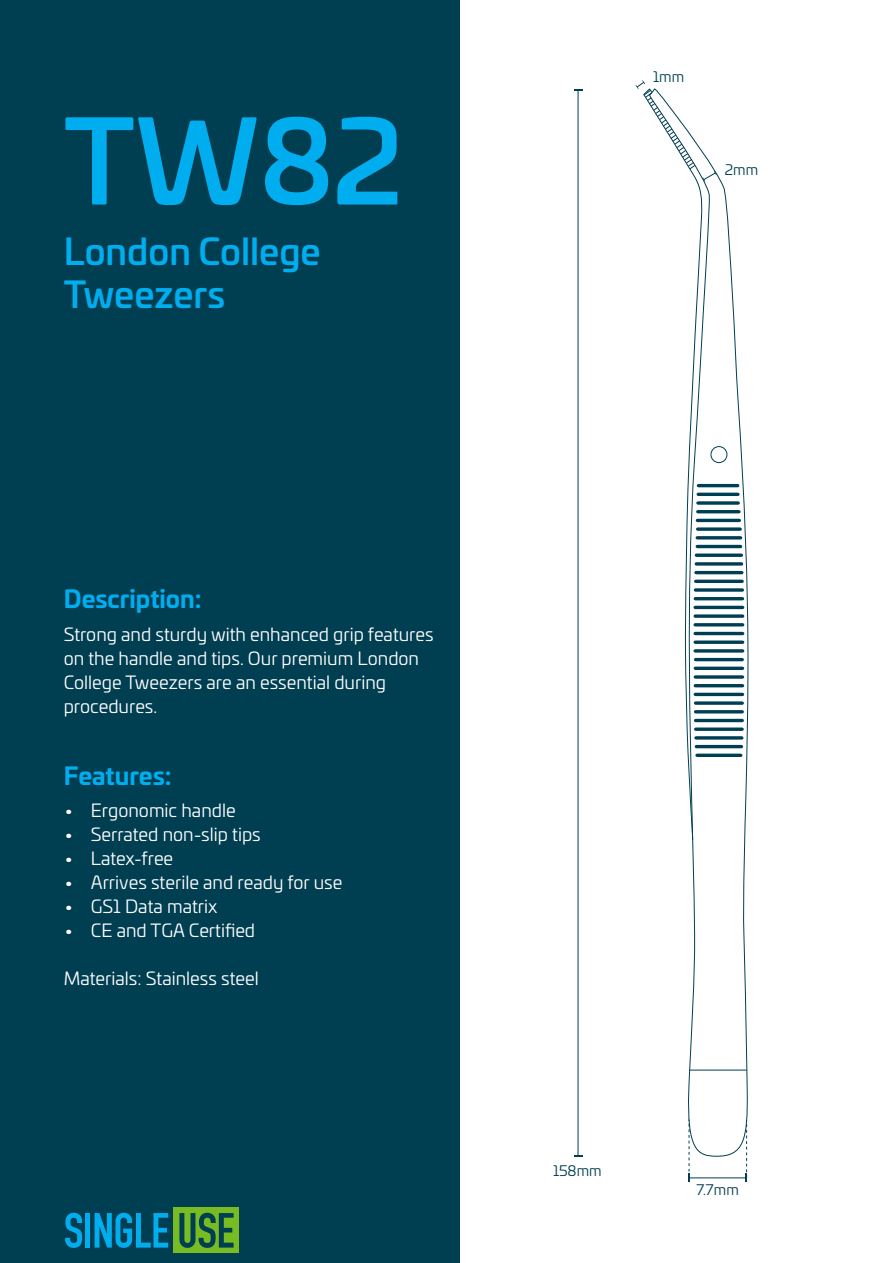
<style>
.page{position:relative;width:893px;height:1263px;background:#fff}
.page>*{position:absolute;margin:0;border:0;box-sizing:border-box;transform-origin:0 0}
.t1{font:500 114px "Univia Pro";color:#00aeef}
.t2{font:500 36px/43.2px "Univia Pro";color:#00aeef}
.t3{font:700 24px "Univia Pro";color:#00aeef}
.t4{font:18px/24px "Univia Pro";color:#fff}
.t5{font:14.4px "Univia Pro";color:#003e52}
</style>
<div class="page">
<div style="left:0;top:0;width:459px;height:1263px;background:#003e52"></div>
<div style="left:174px;top:1207px;width:65px;height:46px;background:#76bc22"></div>
<svg style="left:65px;top:1213px;width:17px;height:35px"></svg>
<div style="left:85px;top:1213px;width:5px;height:34px;background:#00aeef"></div>
<svg style="left:95px;top:1213px;width:73px;height:35px"></svg>
<svg style="left:179px;top:1213px;width:55px;height:35px"></svg>
<svg style="left:688px;top:173px;width:60px;height:984px"></svg>
<div style="left:711px;top:446px;width:16px;height:17px;border:1px solid #003e52;border-radius:50%"></div>
<hr style="left:690px;top:1070px;width:57px;height:1px;background:#003e52">
<hr style="left:698px;top:484px;width:40px;height:3px;background:#003e52">
<hr style="left:698px;top:493px;width:40px;height:3px;background:#003e52">
<hr style="left:696px;top:745px;width:45px;height:3px;background:#003e52">
<svg style="left:717px;top:736px;width:25px;height:4px"></svg>
<svg style="left:717px;top:727px;width:25px;height:4px"></svg>
<hr style="left:696px;top:719px;width:46px;height:3px;background:#003e52">
<hr style="left:696px;top:710px;width:46px;height:3px;background:#003e52">
<svg style="left:717px;top:701px;width:25px;height:4px"></svg>
<hr style="left:695px;top:693px;width:47px;height:3px;background:#003e52">
<hr style="left:695px;top:684px;width:47px;height:3px;background:#003e52">
<svg style="left:717px;top:675px;width:25px;height:4px"></svg>
<hr style="left:695px;top:667px;width:47px;height:3px;background:#003e52">
<hr style="left:696px;top:658px;width:46px;height:3px;background:#003e52">
<svg style="left:717px;top:649px;width:26px;height:4px"></svg>
<svg style="left:717px;top:527px;width:23px;height:4px"></svg>
<hr style="left:697px;top:519px;width:42px;height:3px;background:#003e52">
<hr style="left:698px;top:510px;width:41px;height:3px;background:#003e52">
<svg style="left:717px;top:501px;width:21px;height:4px"></svg>
<hr style="left:697px;top:754px;width:44px;height:3px;background:#003e52">
<svg style="left:717px;top:640px;width:26px;height:4px"></svg>
<hr style="left:695px;top:632px;width:48px;height:3px;background:#003e52">
<hr style="left:695px;top:623px;width:48px;height:3px;background:#003e52">
<svg style="left:717px;top:614px;width:26px;height:4px"></svg>
<hr style="left:695px;top:606px;width:48px;height:3px;background:#003e52">
<svg style="left:717px;top:553px;width:24px;height:4px"></svg>
<hr style="left:697px;top:545px;width:44px;height:3px;background:#003e52">
<hr style="left:697px;top:536px;width:44px;height:3px;background:#003e52">
<hr style="left:695px;top:597px;width:47px;height:3px;background:#003e52">
<hr style="left:696px;top:571px;width:46px;height:3px;background:#003e52">
<svg style="left:717px;top:562px;width:25px;height:4px"></svg>
<svg style="left:717px;top:588px;width:25px;height:4px"></svg>
<hr style="left:696px;top:580px;width:46px;height:3px;background:#003e52">
<hr style="left:578px;top:90px;width:1px;height:1065px;background:#003e52">
<hr style="left:689px;top:1177px;width:57px;height:1px;background:#003e52">
<svg style="left:636px;top:80px;width:81px;height:760px"></svg>
<svg style="left:688px;top:1119px;width:2px;height:63px"></svg>
<svg style="left:746px;top:1120px;width:1px;height:62px"></svg>
<h1 class="t1" style="left:64px;top:74px;width:341px">TW82</h1>
<h2 class="t2" style="left:64px;top:227px;width:258px">London College<br>Tweezers</h2>
<h3 class="t3" style="left:64px;top:580px;width:139px">Description:</h3>
<p class="t4" style="left:64px;top:621px;width:371px">Strong and sturdy with enhanced grip features on the handle and tips. Our premium London College Tweezers are an essential during procedures.</p>
<h3 class="t3" style="left:64px;top:756px;width:109px">Features:</h3>
<p class="t4" style="left:64px;top:798px;width:173px">• Ergonomic handle</p>
<p class="t4" style="left:64px;top:822px;width:198px">• Serrated non-slip tips</p>
<p class="t4" style="left:64px;top:846px;width:111px">• Latex-free</p>
<p class="t4" style="left:64px;top:870px;width:280px">• Arrives sterile and ready for use</p>
<p class="t4" style="left:64px;top:894px;width:155px">• GS1 Data matrix</p>
<p class="t4" style="left:64px;top:918px;width:193px">• CE and TGA Certified</p>
<p class="t4" style="left:64px;top:966px;width:196px">Materials: Stainless steel</p>
<p class="t5" style="left:653px;top:67px;width:32px">1mm</p>
<p class="t5" style="left:725px;top:159px;width:35px">2mm</p>
<p class="t5" style="left:553px;top:1161px;width:50px">158mm</p>
<p class="t5" style="left:697px;top:1179px;width:44px">7.7mm</p>
</div>
